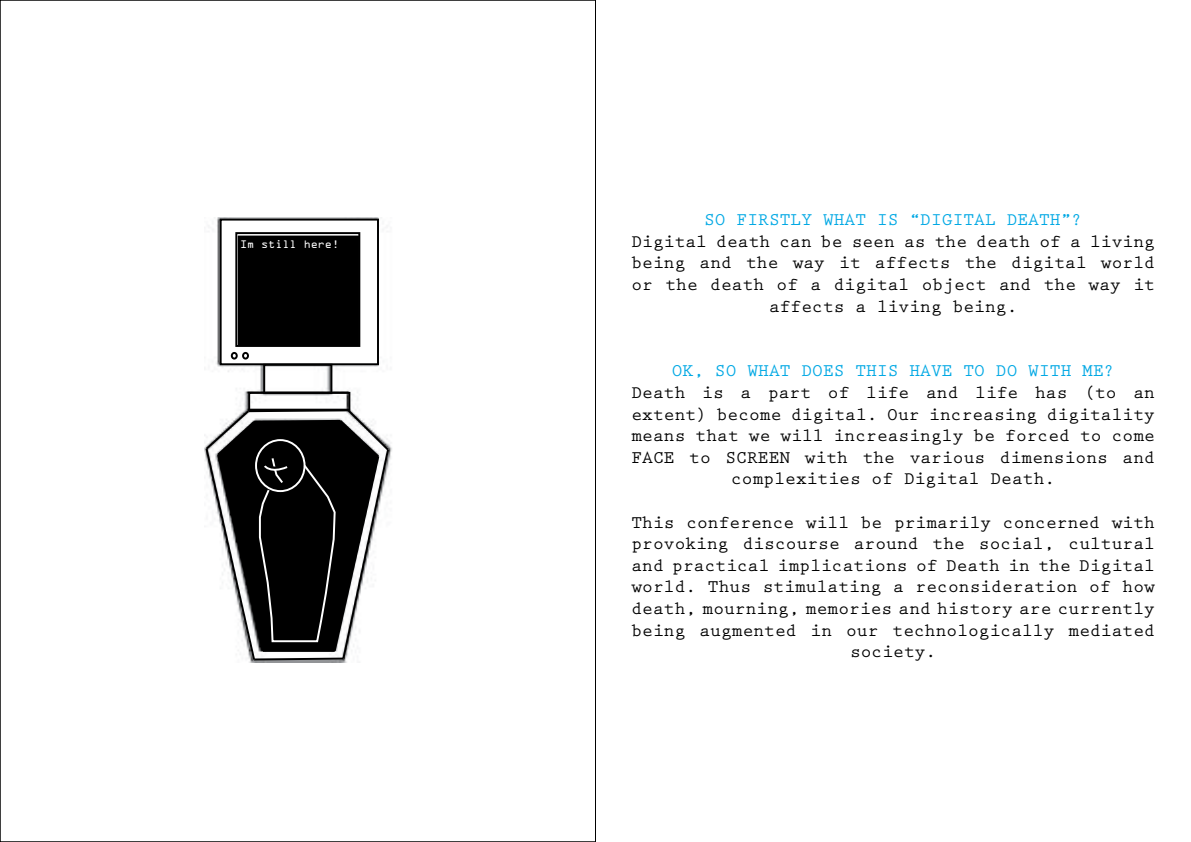
<style>
.page{position:relative;width:1191px;height:842px;background:#fff}
.page>*{position:absolute;margin:0;border:0;box-sizing:border-box;transform-origin:0 0}
.t1{font:700 18px/21.6px "Prestige Elite Std";color:#000;text-align:center}
.t2{font:700 18px "Prestige Elite Std";color:#00a8e4}
.t3{font:11.6px "OCRA Extended";color:#fff}
</style>
<div class="page">
<img style="left:212px;top:217px;width:180px;height:446px">
<div style="left:221px;top:220px;width:157px;height:144px;background:#fff"></div>
<div style="left:220px;top:219px;width:159px;height:146px;border:2px solid #000"></div>
<div style="left:237px;top:235px;width:123px;height:112px;background:#000"></div>
<div style="left:236px;top:234px;width:125px;height:114px;border:2px solid #fff"></div>
<div style="left:289px;top:257px;width:7px;height:8px;border:2px solid #000;border-radius:50%"></div>
<div style="left:301px;top:257px;width:6px;height:8px;border:2px solid #000;border-radius:50%"></div>
<div style="left:235px;top:232px;width:125px;height:115px;border:2px solid #000"></div>
<div style="left:231px;top:352px;width:7px;height:8px;border:2px solid #000;border-radius:50%"></div>
<div style="left:242px;top:352px;width:7px;height:8px;border:2px solid #000;border-radius:50%"></div>
<div style="left:263px;top:364px;width:69px;height:30px;border:2px solid #000"></div>
<div style="left:248px;top:392px;width:102px;height:19px;border:2px solid #000"></div>
<svg style="left:204px;top:407px;width:187px;height:255px"></svg>
<p class="t3" style="left:240px;top:238px;width:101px">Im still here!</p>
<p class="t2" style="left:704px;top:210px;width:380px">SO FIRSTLY WHAT IS “DIGITAL DEATH”?</p>
<p class="t1" style="left:631px;top:231px;width:525px">Digital death can be seen as the death of a living being and the way it affects the digital world or the death of a digital object and the way it affects a living being.</p>
<p class="t2" style="left:672px;top:361px;width:444px">OK, SO WHAT DOES THIS HAVE TO DO WITH ME?</p>
<p class="t1" style="left:631px;top:382px;width:525px">Death is a part of life and life has (to an extent) become digital. Our increasing digitality means that we will increasingly be forced to come FACE to SCREEN with the various dimensions and complexities of Digital Death.</p>
<p class="t1" style="left:631px;top:512px;width:525px">This conference will be primarily concerned with provoking discourse around the social, cultural and practical implications of Death in the Digital world. Thus stimulating a reconsideration of how death, mourning, memories and history are currently being augmented in our technologically mediated society.</p>
</div>
